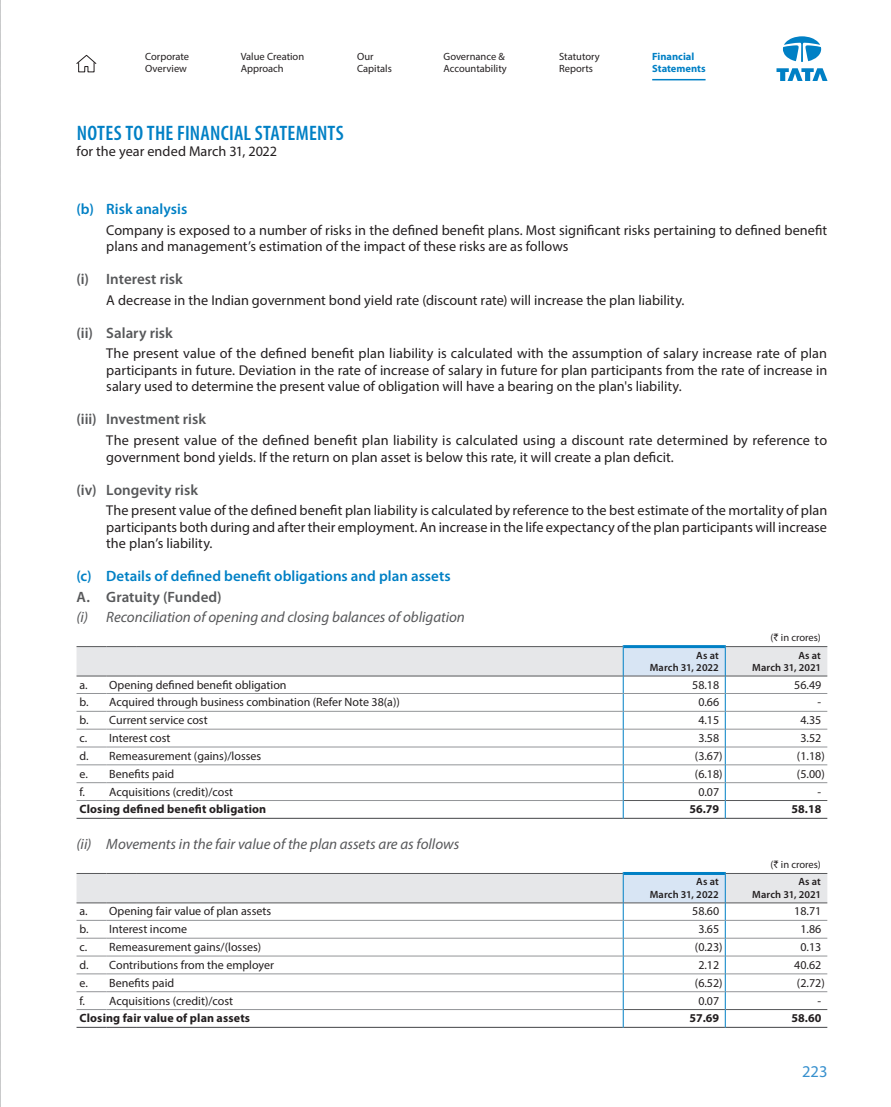
<style>
.page{position:relative;width:891px;height:1107px;background:#fff}
.page>*{position:absolute;margin:0;border:0;box-sizing:border-box;transform-origin:0 0}
.t1{font:600 condensed 21px "Myriad Pro";letter-spacing:.01em;color:#0080c5}
.t2{font:16.5px "Myriad Pro";color:#3790ce}
.t3{font:italic 15px "Myriad Pro";color:#57585a}
.t4{font:600 15px "Myriad Pro";color:#57585a}
.t5{font:600 15px "Myriad Pro";color:#0080c5}
.t6{font:14.25px/16.5px "Myriad Pro";letter-spacing:.005em;color:#231f20}
.t7{font:12px "Myriad Pro";color:#231f20}
.t8{font:700 12px "Myriad Pro";letter-spacing:.015em;color:#231f20}
.t9{font:10.5px/12.6px "Myriad Pro";color:#231f20}
.t10{font:600 10.5px/12.6px "Myriad Pro";letter-spacing:.01em;color:#231f20;text-align:right}
.t11{font:700 10.5px/12.6px "Myriad Pro";color:#0080c5}
.s1{font-family:"Rupee"}
</style>
<div class="page">
<hr style="left:624px;top:645px;width:101px;height:3px;background:#0080c5">
<hr style="left:623px;top:645px;width:1px;height:31px;background:#0080c5">
<hr style="left:725px;top:645px;width:1px;height:31px;background:#0080c5">
<svg style="left:77px;top:646px;width:750px;height:173px"></svg>
<hr style="left:106px;top:676px;width:30px;height:1px;background:#57585a">
<hr style="left:136px;top:676px;width:487px;height:1px;background:#57585a">
<hr style="left:624px;top:676px;width:101px;height:1px;background:#57585a">
<hr style="left:726px;top:676px;width:101px;height:1px;background:#57585a">
<hr style="left:624px;top:872px;width:101px;height:3px;background:#0080c5">
<hr style="left:623px;top:872px;width:1px;height:31px;background:#0080c5">
<hr style="left:725px;top:872px;width:1px;height:31px;background:#0080c5">
<svg style="left:77px;top:873px;width:750px;height:155px"></svg>
<hr style="left:106px;top:903px;width:30px;height:1px;background:#57585a">
<hr style="left:136px;top:903px;width:487px;height:1px;background:#57585a">
<hr style="left:624px;top:903px;width:101px;height:1px;background:#57585a">
<hr style="left:726px;top:903px;width:101px;height:1px;background:#57585a">
<svg style="left:777px;top:68px;width:51px;height:13px"></svg>
<svg style="left:783px;top:36px;width:38px;height:26px"></svg>
<hr style="left:652px;top:79px;width:54px;height:1px;background:#0080c5">
<svg style="left:76px;top:55px;width:21px;height:17px"></svg>
<svg style="left:0;top:0;width:1px;height:1107px"></svg>
<p class="t9" style="left:145px;top:50px;width:46px">Corporate<br>Overview</p>
<p class="t9" style="left:241px;top:50px;width:65px">Value Creation<br>Approach</p>
<p class="t9" style="left:357px;top:50px;width:36px">Our<br>Capitals</p>
<p class="t9" style="left:444px;top:50px;width:65px">Governance &amp;<br>Accountability</p>
<p class="t9" style="left:559px;top:50px;width:42px">Statutory<br>Reports</p>
<p class="t11" style="left:652px;top:49px;width:55px">Financial<br>Statements</p>
<h1 class="t1" style="left:77px;top:120px;width:269px">NOTES TO THE FINANCIAL STATEMENTS</h1>
<p class="t6" style="left:77px;top:143px;width:202px">for the year ended March 31, 2022</p>
<p class="t5" style="left:77px;top:199px;width:112px">(b) Risk analysis</p>
<p class="t6" style="left:106px;top:221px;width:722px">Company is exposed to a number of risks in the defined benefit plans. Most significant risks pertaining to defined benefit plans and management’s estimation of the impact of these risks are as follows</p>
<p class="t4" style="left:77px;top:270px;width:108px">(i) Interest risk</p>
<p class="t6" style="left:106px;top:292px;width:580px">A decrease in the Indian government bond yield rate (discount rate) will increase the plan liability.</p>
<p class="t4" style="left:77px;top:323px;width:98px">(ii) Salary risk</p>
<p class="t6" style="left:106px;top:345px;width:723px;text-align:justify">The present value of the defined benefit plan liability is calculated with the assumption of salary increase rate of plan participants in future. Deviation in the rate of increase of salary in future for plan participants from the rate of increase in salary used to determine the present value of obligation will have a bearing on the plan's liability.</p>
<p class="t4" style="left:77px;top:410px;width:131px">(iii) Investment risk</p>
<p class="t6" style="left:106px;top:432px;width:722px">The present value of the defined benefit plan liability is calculated using a discount rate determined by reference to government bond yields. If the return on plan asset is below this rate, it will create a plan deficit.</p>
<p class="t4" style="left:77px;top:480px;width:123px">(iv) Longevity risk</p>
<p class="t6" style="left:106px;top:502px;width:722px;text-align:justify">The present value of the defined benefit plan liability is calculated by reference to the best estimate of the mortality of plan participants both during and after their employment. An increase in the life expectancy of the plan participants will increase the plan’s liability.</p>
<p class="t5" style="left:77px;top:567px;width:376px">(c) Details of defined benefit obligations and plan assets</p>
<p class="t4" style="left:77px;top:587px;width:147px">A. Gratuity (Funded)</p>
<p class="t3" style="left:77px;top:608px;width:390px">(i) Reconciliation of opening and closing balances of obligation</p>
<p class="t9" style="left:770px;top:631px;width:52px">(<span class="s1">`</span> in crores)</p>
<p class="t10" style="left:650px;top:648px;width:71px">As at<br>March 31, 2022</p>
<p class="t10" style="left:752px;top:648px;width:70px">As at<br>March 31, 2021</p>
<p class="t7" style="left:80px;top:677px;width:209px">a. Opening defined benefit obligation</p>
<p class="t7" style="left:692px;top:677px;width:29px">58.18</p>
<p class="t7" style="left:794px;top:677px;width:29px">56.49</p>
<p class="t7" style="left:80px;top:695px;width:322px">b. Acquired through business combination (Refer Note 38(a))</p>
<p class="t7" style="left:698px;top:695px;width:22px">0.66</p>
<p class="t7" style="left:818px;top:695px;width:5px">-</p>
<p class="t7" style="left:80px;top:713px;width:130px">b. Current service cost</p>
<p class="t7" style="left:698px;top:713px;width:22px">4.15</p>
<p class="t7" style="left:800px;top:713px;width:22px">4.35</p>
<p class="t7" style="left:80px;top:731px;width:92px">c. Interest cost</p>
<p class="t7" style="left:698px;top:731px;width:22px">3.58</p>
<p class="t7" style="left:800px;top:731px;width:22px">3.52</p>
<p class="t7" style="left:80px;top:749px;width:183px">d. Remeasurement (gains)/losses</p>
<p class="t7" style="left:695px;top:749px;width:29px">(3.67)</p>
<p class="t7" style="left:797px;top:749px;width:29px">(1.18)</p>
<p class="t7" style="left:80px;top:766px;width:96px">e. Benefits paid</p>
<p class="t7" style="left:695px;top:766px;width:29px">(6.18)</p>
<p class="t7" style="left:797px;top:766px;width:29px">(5.00)</p>
<p class="t7" style="left:80px;top:784px;width:155px">f. Acquisitions (credit)/cost</p>
<p class="t7" style="left:698px;top:784px;width:22px">0.07</p>
<p class="t7" style="left:818px;top:784px;width:5px">-</p>
<p class="t8" style="left:80px;top:802px;width:188px">Closing defined benefit obligation</p>
<p class="t8" style="left:690px;top:802px;width:31px">56.79</p>
<p class="t8" style="left:792px;top:802px;width:31px">58.18</p>
<p class="t3" style="left:77px;top:835px;width:384px">(ii) Movements in the fair value of the plan assets are as follows</p>
<p class="t9" style="left:770px;top:858px;width:52px">(<span class="s1">`</span> in crores)</p>
<p class="t10" style="left:650px;top:875px;width:71px">As at<br>March 31, 2022</p>
<p class="t10" style="left:752px;top:875px;width:70px">As at<br>March 31, 2021</p>
<p class="t7" style="left:80px;top:904px;width:193px">a. Opening fair value of plan assets</p>
<p class="t7" style="left:692px;top:904px;width:29px">58.60</p>
<p class="t7" style="left:794px;top:904px;width:29px">18.71</p>
<p class="t7" style="left:80px;top:922px;width:109px">b. Interest income</p>
<p class="t7" style="left:698px;top:922px;width:22px">3.65</p>
<p class="t7" style="left:800px;top:922px;width:22px">1.86</p>
<p class="t7" style="left:80px;top:940px;width:183px">c. Remeasurement gains/(losses)</p>
<p class="t7" style="left:695px;top:940px;width:29px">(0.23)</p>
<p class="t7" style="left:800px;top:940px;width:22px">0.13</p>
<p class="t7" style="left:80px;top:958px;width:196px">d. Contributions from the employer</p>
<p class="t7" style="left:698px;top:958px;width:22px">2.12</p>
<p class="t7" style="left:794px;top:958px;width:29px">40.62</p>
<p class="t7" style="left:80px;top:975px;width:96px">e. Benefits paid</p>
<p class="t7" style="left:695px;top:975px;width:29px">(6.52)</p>
<p class="t7" style="left:797px;top:975px;width:29px">(2.72)</p>
<p class="t7" style="left:80px;top:993px;width:155px">f. Acquisitions (credit)/cost</p>
<p class="t7" style="left:698px;top:993px;width:22px">0.07</p>
<p class="t7" style="left:818px;top:993px;width:5px">-</p>
<p class="t8" style="left:80px;top:1011px;width:172px">Closing fair value of plan assets</p>
<p class="t8" style="left:690px;top:1011px;width:31px">57.69</p>
<p class="t8" style="left:792px;top:1011px;width:31px">58.60</p>
<p class="t2" style="left:802px;top:1061px;width:27px">223</p>
</div>
